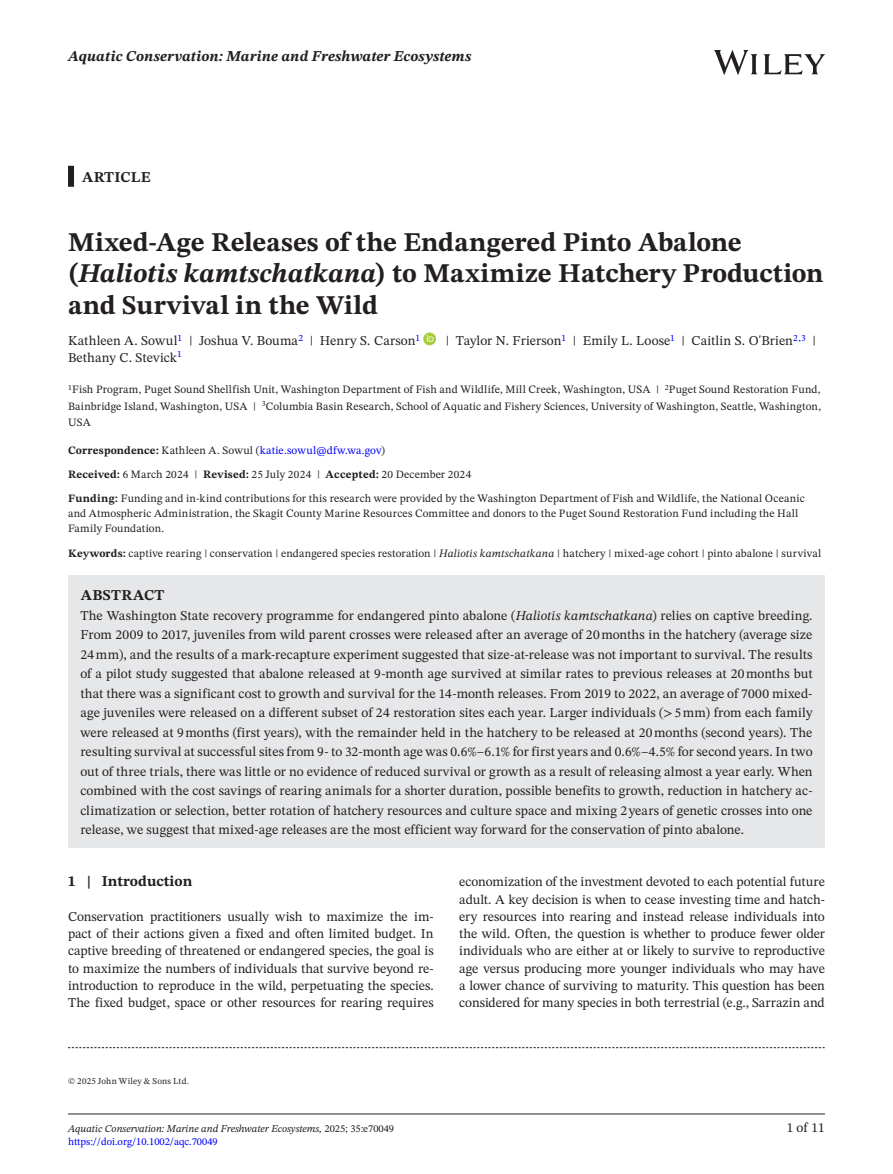
<style>
.page{position:relative;width:893px;height:1174px;background:#fff}
.page>*{position:absolute;margin:0;border:0;box-sizing:border-box;transform-origin:0 0}
.t1{font:700 27px/31.5px "STIX Two Text";color:#231f20}
.t2{font:italic 700 15px "STIX Two Text";letter-spacing:.005em;color:#231f20}
.t3{font:700 15px "STIX Two Text";color:#231f20}
.t4{font:700 15px "STIX Two Text";letter-spacing:.025em;color:#231f20}
.t5{font:13.5px/17.2px "STIX Two Text";color:#231f20;text-align:justify}
.t6{font:11.25px/16.5px "STIX Two Text";letter-spacing:.015em;color:#231f20}
.t7{font:italic 10.5px "STIX Two Text";color:#231f20}
.t8{font:10.5px "STIX Two Text";color:#00f}
.t9{font:9px "STIX Two Text";letter-spacing:.025em;color:#231f20}
.s1{font-style:italic}
.s2{font-weight:700}
.s3{color:#00f}
.s4{font-style:normal}
</style>
<div class="page">
<hr style="left:68px;top:1113px;width:757px;height:1px;background:#231f20">
<img style="left:714px;top:51px;width:111px;height:23px">
<div style="left:68px;top:166px;width:6px;height:21px;background:#231f20"></div>
<div style="left:68px;top:575px;width:757px;height:42px;background:#e6e7e9"></div>
<div style="left:68px;top:594px;width:757px;height:254px;background:#e6e7e9"></div>
<svg style="left:423px;top:332px;width:13px;height:13px"></svg>
<svg style="left:427px;top:335px;width:7px;height:7px"></svg>
<svg style="left:68px;top:1047px;width:757px;height:1px"></svg>
<p class="t2" style="left:68px;top:46px;width:405px">Aquatic Conservation: Marine and Freshwater Ecosystems</p>
<p class="t3" style="left:82px;top:166px;width:70px">ARTICLE</p>
<h1 class="t1" style="left:68px;top:227px;width:757px">Mixed-Age Releases of the Endangered Pinto Abalone (<span class="s1">Haliotis kamtschatkana</span>) to Maximize Hatchery Production and Survival in the Wild</h1>
<p class="t5" style="left:68px;top:332px;width:354px">Kathleen A. Sowul<sup>1</sup> | Joshua V. Bouma<sup>2</sup> | Henry S. Carson<sup>1</sup></p>
<p class="t5" style="left:446px;top:332px;width:372px">| Taylor N. Frierson<sup>1</sup> | Emily L. Loose<sup>1</sup> | Caitlin S. O'Brien<sup>2,3</sup> |</p>
<p class="t5" style="left:68px;top:348px;width:115px">Bethany C. Stevick<sup>1</sup></p>
<p class="t6" style="left:68px;top:381px;width:755px;text-align:justify"><sup>1</sup>Fish Program, Puget Sound Shellfish Unit, Washington Department of Fish and Wildlife, Mill Creek, Washington, USA | <sup>2</sup>Puget Sound Restoration Fund, Bainbridge Island, Washington, USA | <sup>3</sup>Columbia Basin Research, School of Aquatic and Fishery Sciences, University of Washington, Seattle, Washington, USA</p>
<p class="t6" style="left:68px;top:438px;width:738px;line-height:24px"><span class="s2">Correspondence:</span> Kathleen A. Sowul (<span class="s3">katie.sowul@dfw.wa.gov</span>)<br><span class="s2">Received:</span> 6 March 2024 | <span class="s2">Revised:</span> 25 July 2024 | <span class="s2">Accepted:</span> 20 December 2024<br><span class="s2">Funding:</span> Funding and in-kind contributions for this research were provided by the Washington Department of Fish and Wildlife, the National Oceanic</p>
<p class="t6" style="left:68px;top:506px;width:732px;line-height:15px">and Atmospheric Administration, the Skagit County Marine Resources Committee and donors to the Puget Sound Restoration Fund including the Hall<br>Family Foundation.</p>
<p class="t6" style="left:68px;top:545px;width:755px"><span class="s2">Keywords:</span> captive rearing | conservation | endangered species restoration | <span class="s1">Haliotis kamtschatkana</span> | hatchery | mixed-age cohort | pinto abalone | survival</p>
<p class="t4" style="left:81px;top:584px;width:85px">ABSTRACT</p>
<p class="t5" style="left:80px;top:605px;width:734px;line-height:19.5px">The Washington State recovery programme for endangered pinto abalone (<span class="s1">Haliotis kamtschatkana</span>) relies on captive breeding.<br>From 2009 to 2017, juveniles from wild parent crosses were released after an average of 20months in the hatchery (average size 24mm), and the results of a mark-recapture experiment suggested that size-at-release was not important to survival. The results of a pilot study suggested that abalone released at 9-month age survived at similar rates to previous releases at 20months but that there was a significant cost to growth and survival for the 14-month releases. From 2019 to 2022, an average of 7000 mixed&shy;age juveniles were released on a different subset of 24 restoration sites each year. Larger individuals (&gt;5mm) from each family were released at 9months (first years), with the remainder held in the hatchery to be released at 20months (second years). The resulting survival at successful sites from 9- to 32-month age was 0.6%–6.1% for first years and 0.6%–4.5% for second years. In two out of three trials, there was little or no evidence of reduced survival or growth as a result of releasing almost a year early. When combined with the cost savings of rearing animals for a shorter duration, possible benefits to growth, reduction in hatchery ac&shy;climatization or selection, better rotation of hatchery resources and culture space and mixing 2years of genetic crosses into one release, we suggest that mixed-age releases are the most efficient way forward for the conservation of pinto abalone.</p>
<p class="t3" style="left:68px;top:870px;width:126px">1 | Introduction</p>
<p class="t5" style="left:68px;top:907px;width:367px">Conservation practitioners usually wish to maximize the im&shy;pact of their actions given a fixed and often limited budget. In captive breeding of threatened or endangered species, the goal is to maximize the numbers of individuals that survive beyond re&shy;introduction to reproduce in the wild, perpetuating the species.<br>The fixed budget, space or other resources for rearing requires</p>
<p class="t5" style="left:459px;top:873px;width:367px">economization of the investment devoted to each potential future adult. A key decision is when to cease investing time and hatch&shy;ery resources into rearing and instead release individuals into the wild. Often, the question is whether to produce fewer older individuals who are either at or likely to survive to reproductive age versus producing more younger individuals who may have a lower chance of surviving to maturity. This question has been considered for many species in both terrestrial (e.g., Sarrazin and</p>
<p class="t9" style="left:68px;top:1074px;width:122px">© 2025 John Wiley &amp; Sons Ltd.</p>
<p class="t7" style="left:68px;top:1121px;width:328px">Aquatic Conservation: Marine and Freshwater Ecosystems, <span class="s4">2025; 35:e70049</span></p>
<p class="t5" style="left:787px;top:1119px;width:40px">1 of 11</p>
<p class="t8" style="left:68px;top:1134px;width:151px">https://doi.org/10.1002/aqc.70049</p>
</div>
